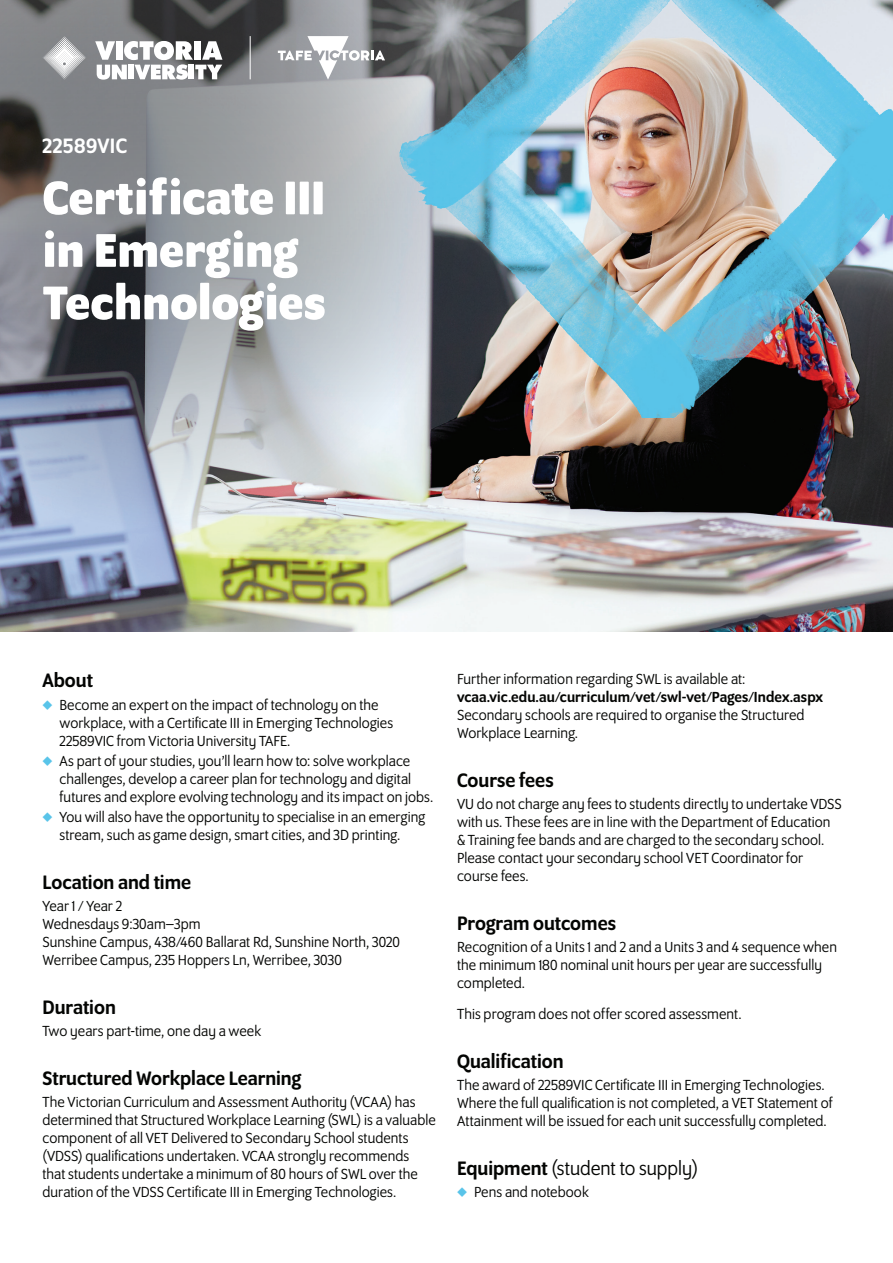
<style>
.page{position:relative;width:893px;height:1263px;background:#fff}
.page>*{position:absolute;margin:0;border:0;box-sizing:border-box;transform-origin:0 0}
.t1{font:700 51px/52.5px "Program OT";letter-spacing:-.005em;color:#fff}
.t2{font:500 22.5px "Program OT";letter-spacing:.025em;color:#fff}
.t3{font:500 21px "Program OT";color:#040503}
.t4{font:21px "Program OT";color:#040503}
.t5{font:15.75px/18px "Program OT";letter-spacing:.005em;color:#040503}
.t6{font:500 15.75px "Program OT";letter-spacing:.005em;color:#040503}
.s1{font-family:"Source Sans Pro";font-size:11.25px;color:#59c4e9}
.s2{font-weight:500}
</style>
<div class="page">
<img style="left:0;top:417px;width:893px;height:214px">
<svg style="left:0;top:0;width:457px;height:529px;background:#969a9f"></svg>
<img style="left:388px;top:0;width:505px;height:417px">
<svg style="left:95px;top:41px;width:127px;height:39px"></svg>
<svg style="left:43px;top:36px;width:44px;height:43px;background:#abacae"></svg>
<svg style="left:278px;top:36px;width:107px;height:44px"></svg>
<hr style="left:250px;top:36px;width:1px;height:43px;background:#fff">
<h2 class="t2" style="left:43px;top:133px;width:86px">22589VIC</h2>
<h1 class="t1" style="left:43px;top:171px;width:285px">Certificate III in Emerging<br>Technologies</h1>
<h3 class="t3" style="left:43px;top:669px;width:52px">About</h3>
<p class="t5" style="left:60px;top:696px;width:335px;text-indent:-17px"><span class="s1">◆</span> Become an expert on the impact of technology on the workplace, with a Certificate III in Emerging Technologies<br>22589VIC from Victoria University TAFE.</p>
<p class="t5" style="left:60px;top:752px;width:375px;text-indent:-17px"><span class="s1">◆</span> As part of your studies, you’ll learn how to: solve workplace challenges, develop a career plan for technology and digital futures and explore evolving technology and its impact on jobs.</p>
<p class="t5" style="left:43px;top:808px;width:384px;text-align:center"><span class="s1">◆</span> You will also have the opportunity to specialise in an emerging stream, such as game design, smart cities, and 3D printing.</p>
<h3 class="t3" style="left:43px;top:870px;width:150px">Location and time</h3>
<p class="t5" style="left:43px;top:897px;width:359px">Year 1 / Year 2<br>Wednesdays 9:30am–3pm<br>Sunshine Campus, 438/460 Ballarat Rd, Sunshine North, 3020<br>Werribee Campus, 235 Hoppers Ln, Werribee, 3030</p>
<h3 class="t3" style="left:43px;top:995px;width:75px">Duration</h3>
<p class="t5" style="left:43px;top:1022px;width:220px">Two years part-time, one day a week</p>
<h3 class="t3" style="left:43px;top:1066px;width:260px">Structured Workplace Learning</h3>
<p class="t5" style="left:43px;top:1093px;width:395px">The Victorian Curriculum and Assessment Authority (VCAA) has determined that Structured Workplace Learning (SWL) is a valuable component of all VET Delivered to Secondary School students (VDSS) qualifications undertaken. VCAA strongly recommends that students undertake a minimum of 80 hours of SWL over the duration of the VDSS Certificate III in Emerging Technologies.</p>
<p class="t5" style="left:457px;top:670px;width:290px">Further information regarding SWL is available at:</p>
<p class="t6" style="left:457px;top:688px;width:367px">vcaa.vic.edu.au/curriculum/vet/swl-vet/Pages/Index.aspx</p>
<p class="t5" style="left:457px;top:706px;width:349px">Secondary schools are required to organise the Structured<br>Workplace Learning.</p>
<h3 class="t3" style="left:457px;top:768px;width:98px">Course fees</h3>
<p class="t5" style="left:457px;top:795px;width:386px">VU do not charge any fees to students directly to undertake VDSS with us. These fees are in line with the Department of Education &amp; Training fee bands and are charged to the secondary school.<br>Please contact your secondary school VET Coordinator for course fees.</p>
<h3 class="t3" style="left:457px;top:911px;width:160px">Program outcomes</h3>
<p class="t5" style="left:457px;top:938px;width:381px">Recognition of a Units 1 and 2 and a Units 3 and 4 sequence when the minimum 180 nominal unit hours per year are successfully completed.</p>
<p class="t5" style="left:457px;top:1005px;width:286px">This program does not offer scored assessment.</p>
<h3 class="t3" style="left:457px;top:1049px;width:108px">Qualification</h3>
<p class="t5" style="left:457px;top:1076px;width:377px">The award of 22589VIC Certificate III in Emerging Technologies.<br>Where the full qualification is not completed, a VET Statement of<br>Attainment will be issued for each unit successfully completed.</p>
<h3 class="t4" style="left:457px;top:1156px;width:242px"><span class="s2">Equipment</span> (student to supply)</h3>
<p class="t5" style="left:457px;top:1183px;width:133px"><span class="s1">◆</span> Pens and notebook</p>
</div>
